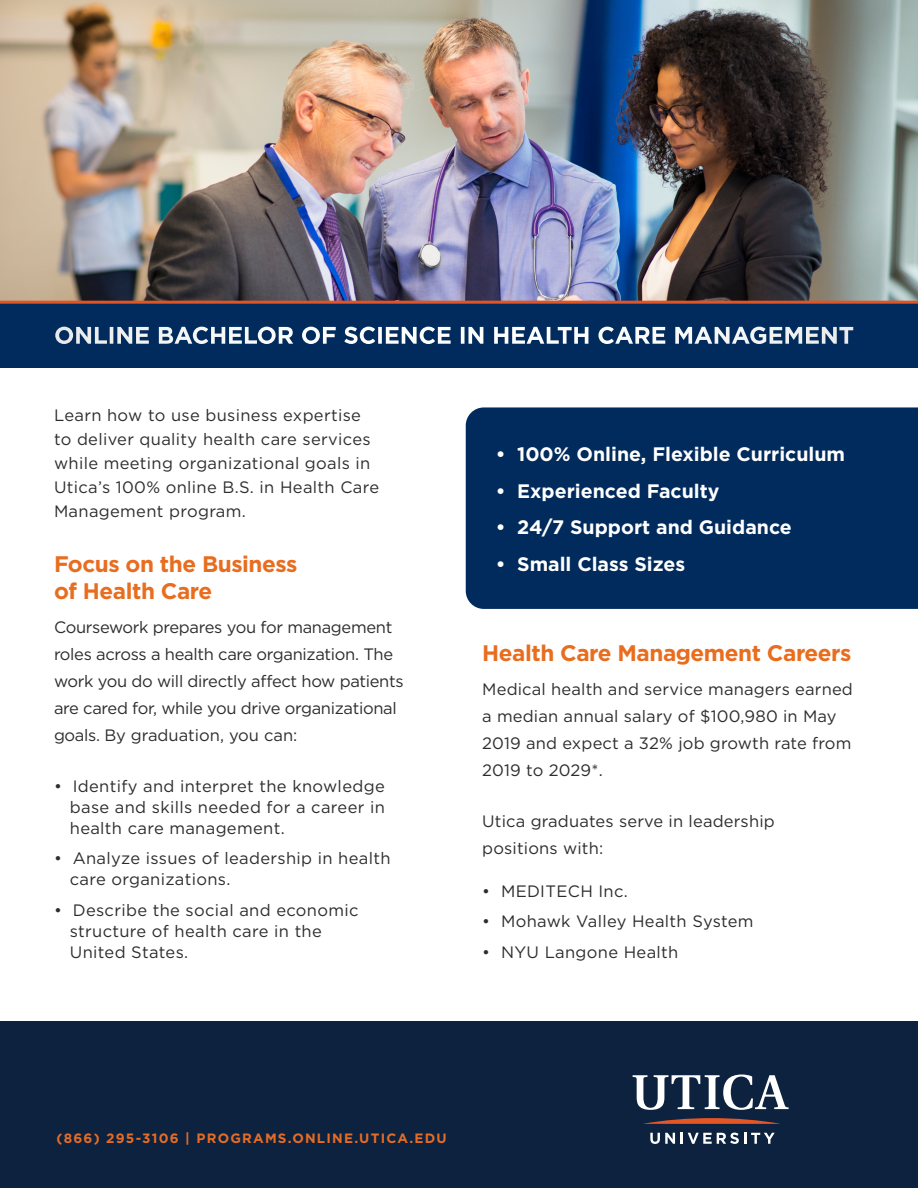
<style>
.page{position:relative;width:918px;height:1188px;background:#fff}
.page>*{position:absolute;margin:0;border:0;box-sizing:border-box;transform-origin:0 0}
.t1{font:700 24px "Gotham";letter-spacing:-.01em;color:#fff}
.t2{font:700 22.5px/27px "Gotham";letter-spacing:-.02em;color:#e86d1f}
.t3{font:700 19.5px "Gotham";color:#fff}
.t4{font:16.5px/21px "Gotham";letter-spacing:.01em;color:#2d2d2c}
.t5{font:16.5px/27px "Gotham";letter-spacing:-.02em;color:#2d2d2c}
.t6{font:700 13.5px "Gotham";letter-spacing:.09em;color:#e66c25}
</style>
<div class="page">
<img style="left:0;top:0;width:918px;height:301px">
<div style="left:466px;top:407px;width:452px;height:202px;background:#002b5c"></div>
<div style="left:0;top:303px;width:918px;height:65px;background:#002b5c"></div>
<hr style="left:0;top:301px;width:918px;height:3px;background:#e35424">
<div style="left:0;top:1022px;width:918px;height:166px;background:#0c223f"></div>
<svg style="left:643px;top:1118px;width:138px;height:6px"></svg>
<svg style="left:633px;top:1075px;width:156px;height:35px"></svg>
<svg style="left:650px;top:1133px;width:25px;height:11px"></svg>
<svg style="left:681px;top:1133px;width:94px;height:11px"></svg>
<h1 class="t1" style="left:54px;top:319px;width:802px">ONLINE BACHELOR OF SCIENCE IN HEALTH CARE MANAGEMENT</h1>
<p class="t4" style="left:54px;top:402px;width:327px;line-height:24px">Learn how to use business expertise to deliver quality health care services while meeting organizational goals in Utica’s 100% online B.S. in Health Care Management program.</p>
<h2 class="t2" style="left:54px;top:551px;width:245px">Focus on the Business of Health Care</h2>
<p class="t5" style="left:54px;top:613px;width:351px">Coursework prepares you for management roles across a health care organization. The work you do will directly affect how patients are cared for, while you drive organizational goals. By graduation, you can:</p>
<p class="t4" style="left:70px;top:775px;width:317px;text-align:justify;text-indent:-16px">• Identify and interpret the knowledge base and skills needed for a career in health care management.</p>
<p class="t4" style="left:70px;top:848px;width:322px;text-indent:-16px">• Analyze issues of leadership in health care organizations.</p>
<p class="t4" style="left:70px;top:899px;width:290px;text-indent:-16px">• Describe the social and economic structure of health care in the<br>United States.</p>
<p class="t3" style="left:496px;top:441px;width:351px">• 100% Online, Flexible Curriculum</p>
<p class="t3" style="left:496px;top:478px;width:225px">• Experienced Faculty</p>
<p class="t3" style="left:496px;top:515px;width:298px">• 24/7 Support and Guidance</p>
<p class="t3" style="left:496px;top:551px;width:191px">• Small Class Sizes</p>
<h2 class="t2" style="left:482px;top:640px;width:371px">Health Care Management Careers</h2>
<p class="t4" style="left:482px;top:675px;width:372px;line-height:27px">Medical health and service managers earned a median annual salary of $100,980 in May 2019 and expect a 32% job growth rate from 2019 to 2029*.</p>
<p class="t4" style="left:482px;top:807px;width:294px;line-height:27px">Utica graduates serve in leadership positions with:</p>
<p class="t4" style="left:482px;top:880px;width:147px">• MEDITECH Inc.</p>
<p class="t4" style="left:482px;top:911px;width:273px">• Mohawk Valley Health System</p>
<p class="t4" style="left:482px;top:941px;width:198px">• NYU Langone Health</p>
<p class="t6" style="left:57px;top:1129px;width:392px">(866) 295-3106 | PROGRAMS.ONLINE.UTICA.EDU</p>
</div>
